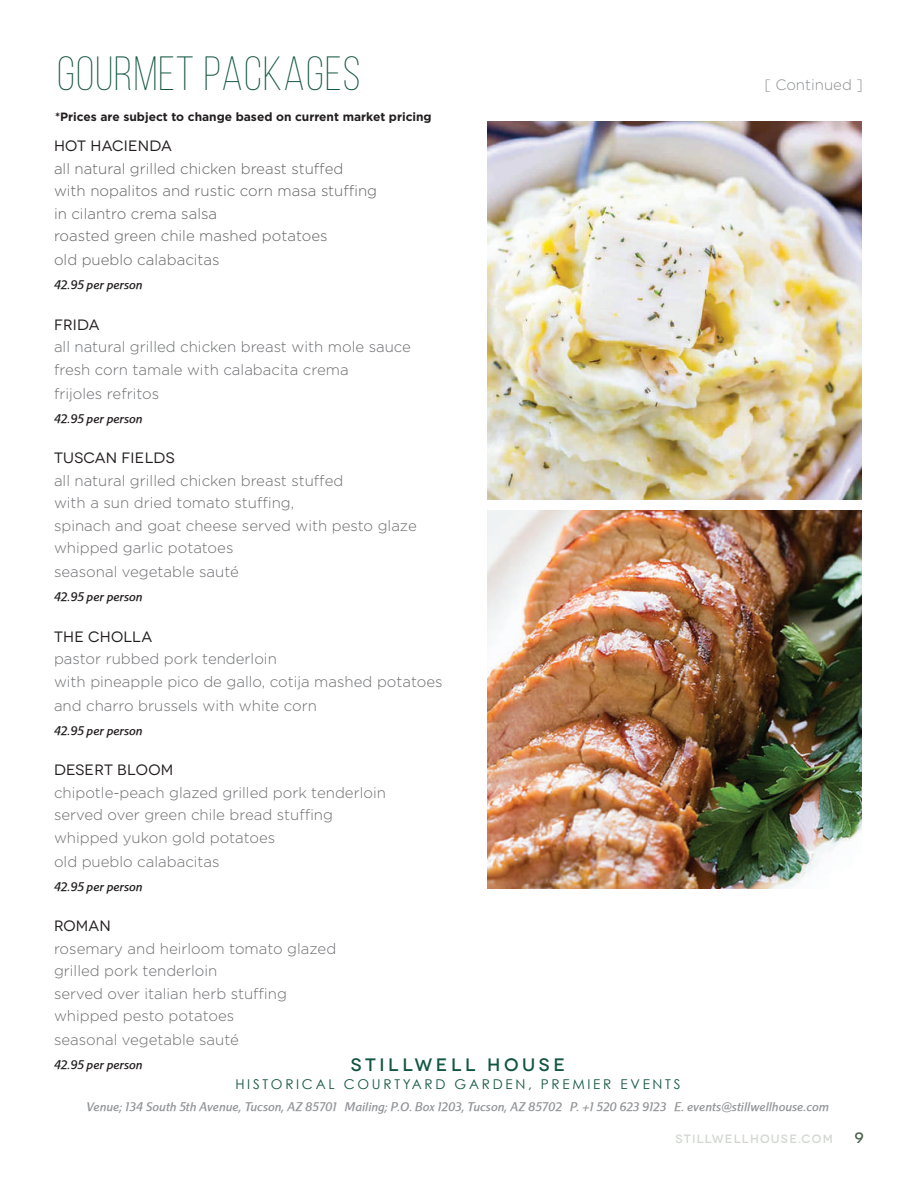
<style>
.page{position:relative;width:918px;height:1188px;background:#fff}
.page>*{position:absolute;margin:0;border:0;box-sizing:border-box;transform-origin:0 0}
.t1{font:300 48px "Bebas Neue";letter-spacing:.025em;color:#125641}
.t2{font:500 18px "Novecentowide";letter-spacing:.2em;color:#125641}
.t3{font:300 15px/22.5px "Gotham";color:#6c6d70}
.t4{font:300 15px/22.5px "Gotham";color:#636366}
.t5{font:15px "Novecentowide";letter-spacing:.02em;color:#231f20}
.t6{font:300 15px "Gotham";color:#8b8d90}
.t7{font:500 15px "Novecentowide";color:#49624f}
.t8{font:13.5px "Century Gothic";letter-spacing:.2em;color:#125641}
.t9{font:italic 500 12px "Marriott";color:#939598}
.t10{font:italic 500 12px "Marriott";color:#231f20}
.t11{font:700 12px "Gotham";color:#231f20}
.t12{font:500 12px "Novecentowide";letter-spacing:.1em;color:#d2d6d0}
</style>
<div class="page">
<img style="left:488px;top:122px;width:374px;height:378px">
<img style="left:488px;top:510px;width:374px;height:379px">
<h1 class="t1" style="left:57px;top:48px;width:305px">GOURMET PACKAGES</h1>
<p class="t6" style="left:765px;top:75px;width:100px">[ Continued ]</p>
<p class="t11" style="left:55px;top:109px;width:378px">*Prices are subject to change based on current market pricing</p>
<p class="t5" style="left:54px;top:137px;width:119px">HOT HACIENDA</p>
<p class="t4" style="left:54px;top:157px;width:325px">all natural grilled chicken breast stuffed with nopalitos and rustic corn masa stuffing in cilantro crema salsa<br>roasted green chile mashed potatoes</p>
<p class="t4" style="left:54px;top:249px;width:167px">old pueblo calabacitas</p>
<p class="t10" style="left:54px;top:277px;width:90px">42.95 per person</p>
<p class="t5" style="left:54px;top:316px;width:47px">FRIDA</p>
<p class="t3" style="left:54px;top:336px;width:359px">all natural grilled chicken breast with mole sauce fresh corn tamale with calabacita crema</p>
<p class="t3" style="left:54px;top:382px;width:107px">frijoles refritos</p>
<p class="t10" style="left:54px;top:411px;width:90px">42.95 per person</p>
<p class="t5" style="left:54px;top:449px;width:122px">TUSCAN FIELDS</p>
<p class="t3" style="left:54px;top:469px;width:364px">all natural grilled chicken breast stuffed<br>with a sun dried tomato stuffing,<br>spinach and goat cheese served with pesto glaze whipped garlic potatoes</p>
<p class="t3" style="left:54px;top:561px;width:186px">seasonal vegetable sauté</p>
<p class="t10" style="left:54px;top:589px;width:90px">42.95 per person</p>
<p class="t5" style="left:54px;top:628px;width:100px">THE CHOLLA</p>
<p class="t3" style="left:54px;top:648px;width:390px">pastor rubbed pork tenderloin<br>with pineapple pico de gallo, cotija mashed potatoes</p>
<p class="t3" style="left:54px;top:694px;width:264px">and charro brussels with white corn</p>
<p class="t10" style="left:54px;top:723px;width:90px">42.95 per person</p>
<p class="t5" style="left:54px;top:761px;width:121px">DESERT BLOOM</p>
<p class="t3" style="left:54px;top:781px;width:333px">chipotle-peach glazed grilled pork tenderloin served over green chile bread stuffing whipped yukon gold potatoes</p>
<p class="t3" style="left:54px;top:850px;width:167px">old pueblo calabacitas</p>
<p class="t10" style="left:54px;top:879px;width:90px">42.95 per person</p>
<p class="t5" style="left:54px;top:917px;width:58px">ROMAN</p>
<p class="t3" style="left:54px;top:937px;width:284px">rosemary and heirloom tomato glazed grilled pork tenderloin<br>served over italian herb stuffing whipped pesto potatoes</p>
<p class="t3" style="left:54px;top:1029px;width:186px">seasonal vegetable sauté</p>
<p class="t10" style="left:54px;top:1057px;width:90px">42.95 per person</p>
<p class="t2" style="left:351px;top:1054px;width:215px">STILLWELL HOUSE</p>
<p class="t8" style="left:235px;top:1076px;width:447px">HISTORICAL COURTYARD GARDEN, PREMIER EVENTS</p>
<p class="t9" style="left:86px;top:1099px;width:744px">Venue; 134 South 5th Avenue, Tucson, AZ 85701 Mailing; P.O. Box 1203, Tucson, AZ 85702 P. +1 520 623 9123 E. events@stillwellhouse.com</p>
<p class="t12" style="left:675px;top:1131px;width:159px">STILLWELLHOUSE.COM</p>
<p class="t7" style="left:855px;top:1128px;width:11px">9</p>
</div>
